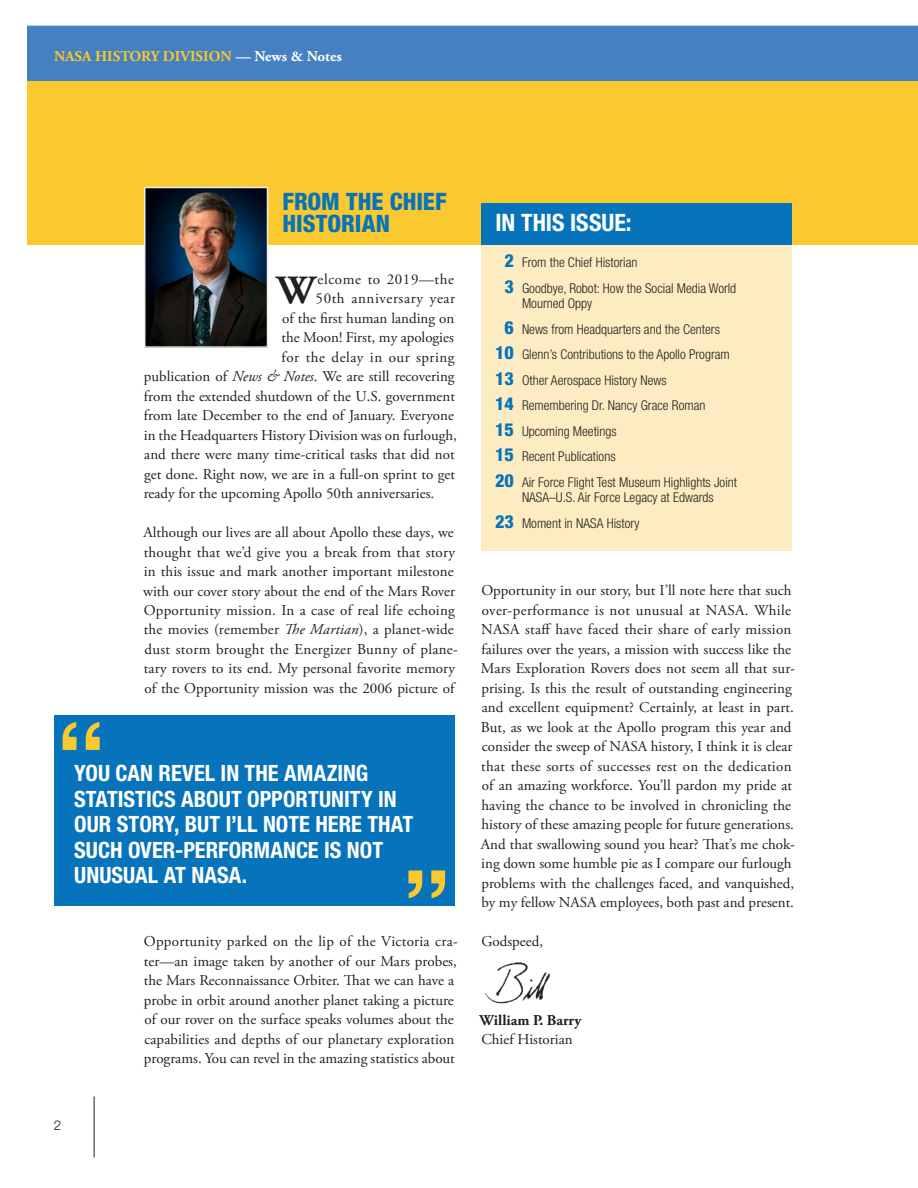
<style>
.page{position:relative;width:918px;height:1188px;background:#fff}
.page>*{position:absolute;margin:0;border:0;box-sizing:border-box;transform-origin:0 0}
.Body_First{font:700 39.9px "Adobe Garamond Pro";color:#231f20}
.H1B_From_the_Chief_t{font:800 condensed 24px/22.5px "Helvetica Neue LT Std";color:#0673ba}
.In_This_Issue{font:700 condensed 24px "Helvetica Neue LT Std";color:#fff}
.Pullquote{font:700 condensed 22.5px/25.5px "Helvetica Neue LT Std";color:#fff}
.Body{font:15px/19.5px "Adobe Garamond Pro";color:#231f20}
.Body_First-2{font:15px "Adobe Garamond Pro";color:#231f20}
.Body_First-3{font:15px "Adobe Garamond Pro";letter-spacing:.035em;color:#231f20}
.t1{font:700 15px "Adobe Garamond Pro";color:#fac82f}
.Body_First-4{font:15px "Adobe Garamond Pro";letter-spacing:.04em;color:#231f20}
.Body-2{font:700 15px "Adobe Garamond Pro";color:#231f20}
.TOC_Main{font:300 condensed 13.5px/15.8px "Helvetica Neue LT Std";color:#231f20}
.t2{font:300 13.5px "Helvetica Neue LT Std";color:#231f20}
.s1{color:#fff}
.s2{font-style:italic}
.s3{font-weight:800;font-size:18px;color:#0673ba}
</style>
<div class="page">
<hr style="left:94px;top:1097px;width:1px;height:60px;background:#231f20">
<div style="left:27px;top:26px;width:891px;height:55px;background:#4580c1"></div>
<div style="left:27px;top:81px;width:891px;height:163px;background:#fac82f"></div>
<div style="left:482px;top:203px;width:310px;height:348px;background:#fdecc1"></div>
<div style="left:482px;top:203px;width:310px;height:42px;background:#0673ba"></div>
<img style="left:147px;top:190px;width:118px;height:155px">
<div style="left:144px;top:187px;width:124px;height:161px;border:2px solid #ececee"></div>
<img style="left:485px;top:962px;width:65px;height:42px">
<div style="left:54px;top:715px;width:400px;height:191px;background:#0673ba"></div>
<svg style="left:408px;top:870px;width:37px;height:28px"></svg>
<svg style="left:63px;top:722px;width:37px;height:28px"></svg>
<p class="t1" style="left:54px;top:47px;width:289px">NASA HISTORY DIVISION <span class="s1">— News &amp; Notes</span></p>
<h1 class="H1B_From_the_Chief_t" style="left:282px;top:190px;width:166px">FROM THE CHIEF<br>HISTORIAN</h1>
<p class="Body_First" style="left:277px;top:267px;width:40px">W</p>
<p class="Body_First-3" style="left:318px;top:270px;width:138px">elcome to 2019—the</p>
<p class="Body_First-4" style="left:316px;top:289px;width:141px">50th anniversary year</p>
<p class="Body_First-2" style="left:282px;top:309px;width:174px">of the first human landing on</p>
<p class="Body_First-2" style="left:282px;top:328px;width:174px">the Moon! First, my apologies</p>
<p class="Body_First-3" style="left:282px;top:348px;width:174px">for the delay in our spring</p>
<p class="Body_First-2" style="left:144px;top:367px;width:312px">publication of <span class="s2">News &amp; Notes</span>. We are still recovering</p>
<p class="Body_First-2" style="left:144px;top:387px;width:313px">from the extended shutdown of the U.S. government</p>
<p class="Body_First-2" style="left:144px;top:406px;width:312px">from late December to the end of January. Everyone</p>
<p class="Body_First-2" style="left:144px;top:426px;width:315px">in the Headquarters History Division was on furlough,</p>
<p class="Body_First-2" style="left:144px;top:445px;width:312px">and there were many time-critical tasks that did not</p>
<p class="Body_First-2" style="left:144px;top:465px;width:312px">get done. Right now, we are in a full-on sprint to get</p>
<p class="Body_First-2" style="left:144px;top:484px;width:292px">ready for the upcoming Apollo 50th anniversaries.</p>
<p class="Body" style="left:143px;top:523px;width:316px">Although our lives are all about Apollo these days, we thought that we’d give you a break from that story in this issue and mark another important milestone with our cover story about the end of the Mars Rover Opportunity mission. In a case of real life echoing the movies (remember <span class="s2">The Martian</span>), a planet-wide dust storm brought the Energizer Bunny of plane&shy;tary rovers to its end. My personal favorite memory of the Opportunity mission was the 2006 picture of</p>
<p class="Pullquote" style="left:74px;top:760px;width:340px">YOU CAN REVEL IN THE AMAZING<br>STATISTICS ABOUT OPPORTUNITY IN<br>OUR STORY, BUT I’LL NOTE HERE THAT<br>SUCH OVER-PERFORMANCE IS NOT<br>UNUSUAL AT NASA.</p>
<p class="Body" style="left:144px;top:933px;width:316px">Opportunity parked on the lip of the Victoria cra&shy;ter—an image taken by another of our Mars probes, the Mars Reconnaissance Orbiter. That we can have a probe in orbit around another planet taking a picture of our rover on the surface speaks volumes about the capabilities and depths of our planetary exploration programs. You can revel in the amazing statistics about</p>
<p class="t2" style="left:54px;top:1117px;width:9px">2</p>
<h1 class="In_This_Issue" style="left:496px;top:208px;width:138px">IN THIS ISSUE:</h1>
<p class="TOC_Main" style="left:504px;top:254px;width:135px"><span class="s3">2</span> From the Chief Historian</p>
<p class="TOC_Main" style="left:522px;top:280px;width:216px;text-indent:-18px"><span class="s3">3</span> Goodbye, Robot: How the Social Media World<br>Mourned Oppy</p>
<p class="TOC_Main" style="left:504px;top:321px;width:217px"><span class="s3">6</span> News from Headquarters and the Centers</p>
<p class="TOC_Main" style="left:495px;top:347px;width:236px"><span class="s3">10</span> Glenn’s Contributions to the Apollo Program</p>
<p class="TOC_Main" style="left:495px;top:372px;width:173px"><span class="s3">13</span> Other Aerospace History News</p>
<p class="TOC_Main" style="left:495px;top:398px;width:212px"><span class="s3">14</span> Remembering Dr. Nancy Grace Roman</p>
<p class="TOC_Main" style="left:495px;top:423px;width:123px"><span class="s3">15</span> Upcoming Meetings</p>
<p class="TOC_Main" style="left:495px;top:449px;width:122px"><span class="s3">15</span> Recent Publications</p>
<p class="TOC_Main" style="left:495px;top:474px;width:244px;text-align:center"><span class="s3">20</span> Air Force Flight Test Museum Highlights Joint<br>NASA–U.S. Air Force Legacy at Edwards</p>
<p class="TOC_Main" style="left:495px;top:515px;width:146px"><span class="s3">23</span> Moment in NASA History</p>
<p class="Body" style="left:481px;top:582px;width:316px">Opportunity in our story, but I’ll note here that such over-performance is not unusual at NASA. While NASA staff have faced their share of early mission failures over the years, a mission with success like the Mars Exploration Rovers does not seem all that sur&shy;prising. Is this the result of outstanding engineering and excellent equipment? Certainly, at least in part.<br>But, as we look at the Apollo program this year and consider the sweep of NASA history, I think it is clear that these sorts of successes rest on the dedication of an amazing workforce. You’ll pardon my pride at having the chance to be involved in chronicling the history of these amazing people for future generations.<br>And that swallowing sound you hear? That’s me chok&shy;ing down some humble pie as I compare our furlough problems with the challenges faced, and vanquished, by my fellow NASA employees, both past and present.</p>
<p class="Body" style="left:481px;top:933px;width:63px">Godspeed,</p>
<p class="Body-2" style="left:480px;top:1011px;width:103px">William P. Barry</p>
<p class="Body" style="left:481px;top:1030px;width:93px">Chief Historian</p>
</div>
